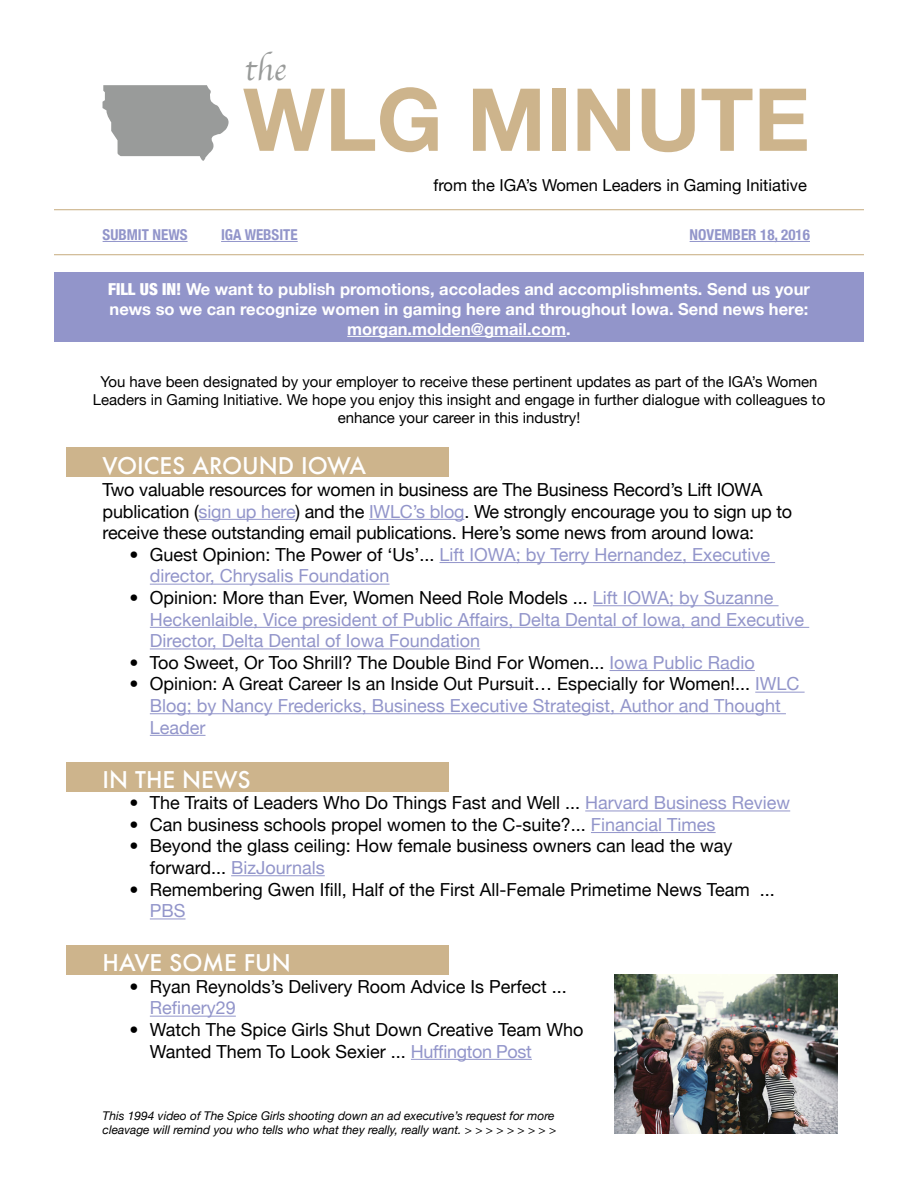
<style>
.page{position:relative;width:918px;height:1188px;background:#fff}
.page>*{position:absolute;margin:0;border:0;box-sizing:border-box;transform-origin:0 0}
.t1{font:700 87px "Helvetica Neue";color:#cdb48c}
.t2{font:33px "Apple Chancery";color:#999b9a}
.t3{font:500 22.5px "Futura";color:#fff}
.t4{font:18px/21.6px "Helvetica Neue";color:#000}
.t5{font:18px/21.6px "Helvetica Neue";color:#9295ca}
.t6{font:700 16.5px/19.8px "Helvetica Neue";color:#fff;text-align:center}
.t7{font:16.5px "Helvetica Neue";color:#000}
.t8{font:15px/18px "Helvetica Neue";color:#000;text-align:center}
.t9{font:700 condensed 15px "Helvetica Neue";color:#9295ca}
.t10{font:italic 12px/14.4px "Helvetica Neue";color:#000}
.s1{font-weight:900;font-stretch:condensed}
.s2{color:#9295ca}
.s3{color:#000}
</style>
<div class="page">
<div style="left:66px;top:763px;width:383px;height:29px;background:#cdb48c"></div>
<div style="left:66px;top:946px;width:383px;height:29px;background:#cdb48c"></div>
<hr style="left:54px;top:209px;width:810px;height:1px;background:#cdb48c">
<hr style="left:54px;top:254px;width:810px;height:1px;background:#cdb48c">
<hr style="left:103px;top:241px;width:85px;height:1px;background:#9295ca">
<hr style="left:221px;top:241px;width:77px;height:1px;background:#9295ca">
<svg style="left:103px;top:85px;width:126px;height:76px"></svg>
<hr style="left:690px;top:241px;width:120px;height:1px;background:#9295ca">
<div style="left:54px;top:272px;width:810px;height:69px;background:#9295ca"></div>
<hr style="left:347px;top:336px;width:219px;height:1px;background:#fff">
<div style="left:66px;top:447px;width:383px;height:29px;background:#cdb48c"></div>
<hr style="left:199px;top:519px;width:96px;height:1px;background:#9295ca">
<hr style="left:369px;top:519px;width:95px;height:1px;background:#9295ca">
<hr style="left:440px;top:562px;width:335px;height:1px;background:#9295ca">
<hr style="left:150px;top:584px;width:240px;height:1px;background:#9295ca">
<hr style="left:593px;top:605px;width:186px;height:1px;background:#9295ca">
<hr style="left:150px;top:627px;width:659px;height:1px;background:#9295ca">
<hr style="left:150px;top:649px;width:330px;height:1px;background:#9295ca">
<hr style="left:610px;top:670px;width:145px;height:1px;background:#9295ca">
<hr style="left:755px;top:692px;width:50px;height:1px;background:#9295ca">
<hr style="left:150px;top:713px;width:636px;height:1px;background:#9295ca">
<hr style="left:150px;top:735px;width:56px;height:1px;background:#9295ca">
<hr style="left:585px;top:811px;width:205px;height:1px;background:#9295ca">
<hr style="left:591px;top:832px;width:125px;height:1px;background:#9295ca">
<hr style="left:231px;top:875px;width:94px;height:1px;background:#9295ca">
<hr style="left:150px;top:919px;width:36px;height:1px;background:#9295ca">
<hr style="left:150px;top:1016px;width:86px;height:1px;background:#9295ca">
<hr style="left:411px;top:1059px;width:121px;height:1px;background:#9295ca">
<img style="left:614px;top:975px;width:223px;height:159px">
<h2 class="t2" style="left:245px;top:43px;width:43px">the</h2>
<p class="t9" style="left:103px;top:226px;width:86px">SUBMIT NEWS</p>
<h1 class="t1" style="left:243px;top:66px;width:568px">WLG Minute</h1>
<p class="t7" style="left:434px;top:175px;width:375px">from the IGA’s Women Leaders in Gaming Initiative</p>
<p class="t9" style="left:221px;top:226px;width:78px">IGA WEBSITE</p>
<p class="t9" style="left:690px;top:226px;width:34px">NOVEMBE</p>
<p class="t9" style="left:748px;top:226px;width:63px">R 18, 2016</p>
<p class="t6" style="left:108px;top:279px;width:703px"><span class="s1">Fill Us In!</span> We want to publish promotions, accolades and accomplishments. Send us your news so we can recognize women in gaming here and throughout Iowa. Send news here: morgan.molden@gmail.com.</p>
<p class="t8" style="left:93px;top:372px;width:734px">You have been designated by your employer to receive these pertinent updates as part of the IGA’s Women<br>Leaders in Gaming Initiative. We hope you enjoy this insight and engage in further dialogue with colleagues to enhance your career in this industry!</p>
<p class="t3" style="left:103px;top:451px;width:265px">VOICES AROUND IOWA</p>
<p class="t4" style="left:103px;top:479px;width:691px">Two valuable resources for women in business are The Business Record’s Lift IOWA publication (<span class="s2">sign up here</span>) and the <span class="s2">IWLC’s blog</span>. We strongly encourage you to sign up to receive these outstanding email publications. Here’s some news from around Iowa:</p>
<p class="t5" style="left:150px;top:543px;width:622px;text-indent:-20px"><span class="s3">• Guest Opinion: The Power of ‘Us’...</span> Lift IOWA; by Terry Hernandez, Executive director, Chrysalis Foundation</p>
<p class="t5" style="left:150px;top:587px;width:656px;text-indent:-20px"><span class="s3">• Opinion: More than Ever, Women Need Role Models ...</span> Lift IOWA; by Suzanne<br>Heckenlaible, Vice president of Public Affairs, Delta Dental of Iowa, and Executive<br>Director, Delta Dental of Iowa Foundation</p>
<p class="t4" style="left:130px;top:651px;width:627px">• Too Sweet, Or Too Shrill? The Double Bind For Women... <span class="s2">Iowa Public Radio</span></p>
<p class="t5" style="left:150px;top:673px;width:651px;text-indent:-20px"><span class="s3">• Opinion: A Great Career Is an Inside Out Pursuit… Especially for Women!...</span> IWLC<br>Blog; by Nancy Fredericks, Business Executive Strategist, Author and Thought<br>Leader</p>
<p class="t3" style="left:103px;top:764px;width:149px">I N THE N EWS</p>
<p class="t4" style="left:130px;top:792px;width:662px">• The Traits of Leaders Who Do Things Fast and Well ... <span class="s2">Harvard Business Review</span></p>
<p class="t4" style="left:130px;top:813px;width:588px">• Can business schools propel women to the C-suite?... <span class="s2">Financial Times</span></p>
<p class="t4" style="left:150px;top:835px;width:584px;text-indent:-20px">• Beyond the glass ceiling: How female business owners can lead the way forward... <span class="s2">BizJournals</span></p>
<p class="t4" style="left:130px;top:878px;width:647px">• Remembering Gwen Ifill, Half of the First All-Female Primetime News Team ...</p>
<p class="t5" style="left:150px;top:900px;width:37px">PBS</p>
<p class="t3" style="left:103px;top:947px;width:190px">HAVE SOME FUN</p>
<p class="t4" style="left:130px;top:975px;width:439px">• Ryan Reynolds’s Delivery Room Advice Is Perfect ...</p>
<p class="t5" style="left:150px;top:997px;width:88px">Refinery29</p>
<p class="t4" style="left:150px;top:1019px;width:435px;text-indent:-20px">• Watch The Spice Girls Shut Down Creative Team Who<br>Wanted Them To Look Sexier ... <span class="s2">Huffington Post</span></p>
<p class="t10" style="left:103px;top:1108px;width:455px">This 1994 video of The Spice Girls shooting down an ad executive’s request for more cleavage will remind you who tells who what they really, really want. &gt; &gt; &gt; &gt; &gt; &gt; &gt; &gt; &gt;</p>
</div>
